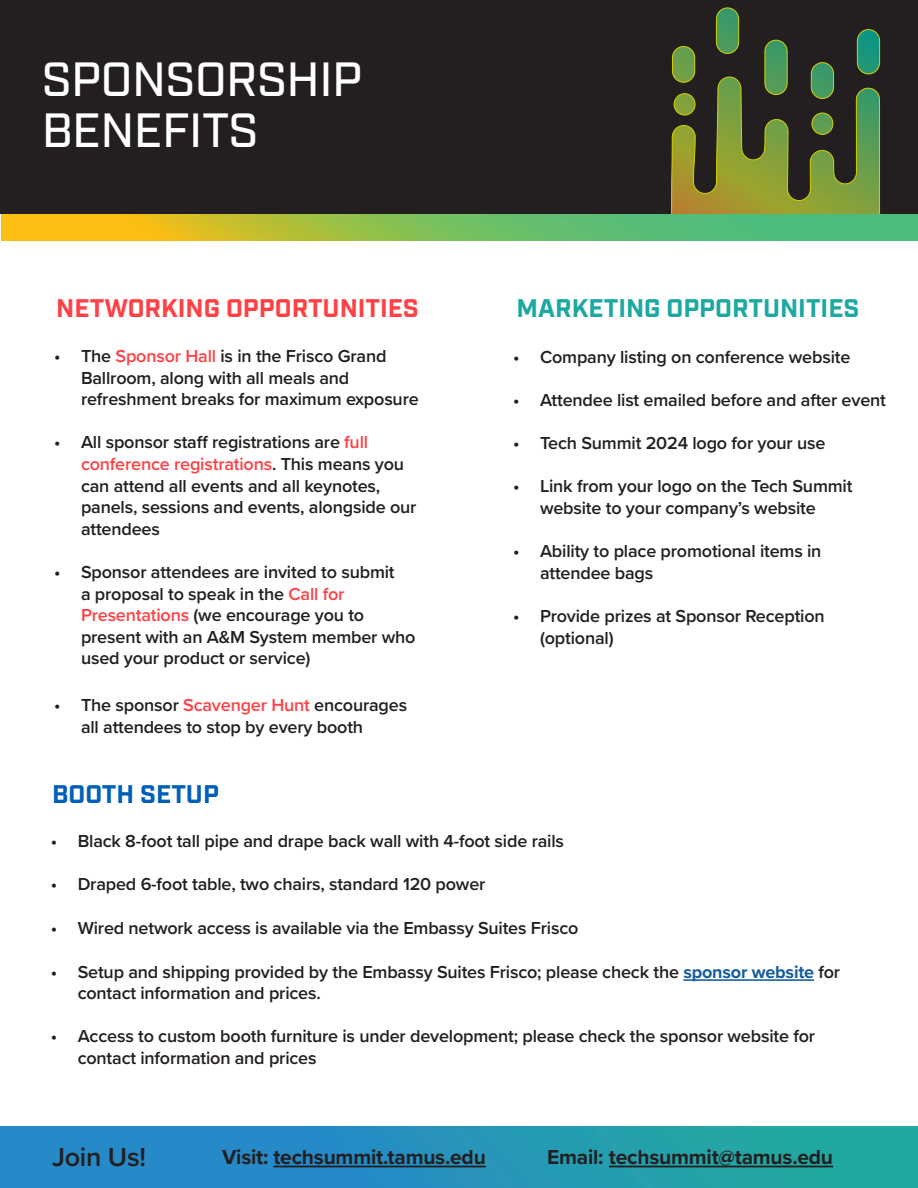
<style>
.page{position:relative;width:918px;height:1188px;background:#fff}
.page>*{position:absolute;margin:0;border:0;box-sizing:border-box;transform-origin:0 0}
.t1{font:500 48px "Industry";letter-spacing:-.01em;color:#fff}
.t2{font:600 27px "Proxima Nova";letter-spacing:-.01em;color:#231f20}
.t3{font:700 25.5px "Industry";color:#fe4146}
.t4{font:700 25.5px "Industry";color:#1da8a1}
.t5{font:700 25.5px "Industry";color:#005fb9}
.t6{font:700 21px "Proxima Nova";letter-spacing:-.01em;color:#231f20}
.t7{font:600 18px/21.6px "Proxima Nova";letter-spacing:-.01em;color:#231f20}
.s1{color:#fe4146}
.s2{font-weight:700;color:#175d9e}
</style>
<div class="page">
<div style="left:0;top:0;width:918px;height:214px;background:#231f20"></div>
<svg style="left:671px;top:7px;width:209px;height:208px"></svg>
<hr style="left:683px;top:979px;width:131px;height:2px;background:#175d9e">
<svg style="left:1px;top:215px;width:917px;height:25px"></svg>
<div style="left:0;top:1126px;width:918px;height:62px;background:linear-gradient(to right,#2781d2,#23aa9e)"></div>
<hr style="left:273px;top:1166px;width:213px;height:1px;background:#231f20">
<hr style="left:609px;top:1166px;width:224px;height:1px;background:#231f20">
<p class="t1" style="left:42px;top:51px;width:322px">SPONSORSHIP</p>
<p class="t1" style="left:42px;top:102px;width:218px">BENEFITS</p>
<p class="t3" style="left:56px;top:293px;width:364px">NETWORKING OPPORTUNITIES</p>
<p class="t4" style="left:517px;top:293px;width:344px">MARKETING OPPORTUNITIES</p>
<p class="t7" style="left:81px;top:345px;width:339px;text-indent:-27px">• The <span class="s1">Sponsor Hall</span> is in the Frisco Grand<br>Ballroom, along with all meals and refreshment breaks for maximum exposure</p>
<p class="t7" style="left:81px;top:431px;width:337px;text-indent:-27px">• All sponsor staff registrations are <span class="s1">full conference registrations</span>. This means you can attend all events and all keynotes, panels, sessions and events, alongside our attendees</p>
<p class="t7" style="left:81px;top:561px;width:336px;text-indent:-27px">• Sponsor attendees are invited to submit<br>a proposal to speak in the <span class="s1">Call for Presentations</span> (we encourage you to present with an A&amp;M System member who used your product or service)</p>
<p class="t7" style="left:81px;top:694px;width:328px;text-indent:-27px">• The sponsor <span class="s1">Scavenger Hunt</span> encourages all attendees to stop by every booth</p>
<p class="t5" style="left:52px;top:779px;width:168px">BOOTH SETUP</p>
<p class="t7" style="left:513px;top:346px;width:339px">• Company listing on conference website</p>
<p class="t7" style="left:513px;top:389px;width:374px">• Attendee list emailed before and after event</p>
<p class="t7" style="left:513px;top:432px;width:314px">• Tech Summit 2024 logo for your use</p>
<p class="t7" style="left:513px;top:475px;width:341px;text-align:center">• Link from your logo on the Tech Summit website to your company’s website</p>
<p class="t7" style="left:540px;top:540px;width:283px;text-indent:-27px">• Ability to place promotional items in attendee bags</p>
<p class="t7" style="left:540px;top:605px;width:286px;text-indent:-27px">• Provide prizes at Sponsor Reception (optional)</p>
<p class="t7" style="left:51px;top:830px;width:515px">• Black 8-foot tall pipe and drape back wall with 4-foot side rails</p>
<p class="t7" style="left:51px;top:873px;width:436px">• Draped 6-foot table, two chairs, standard 120 power</p>
<p class="t7" style="left:51px;top:917px;width:529px">• Wired network access is available via the Embassy Suites Frisco</p>
<p class="t7" style="left:78px;top:960px;width:764px;text-indent:-27px">• Setup and shipping provided by the Embassy Suites Frisco; please check the <span class="s2">sponsor website</span> for contact information and prices.</p>
<p class="t7" style="left:78px;top:1025px;width:739px;text-indent:-27px">• Access to custom booth furniture is under development; please check the sponsor website for contact information and prices</p>
<p class="t2" style="left:52px;top:1136px;width:96px">Join Us!</p>
<p class="t6" style="left:222px;top:1141px;width:265px">Visit: techsummit.tamus.edu</p>
<p class="t6" style="left:547px;top:1141px;width:287px">Email: techsummit@tamus.edu</p>
</div>
